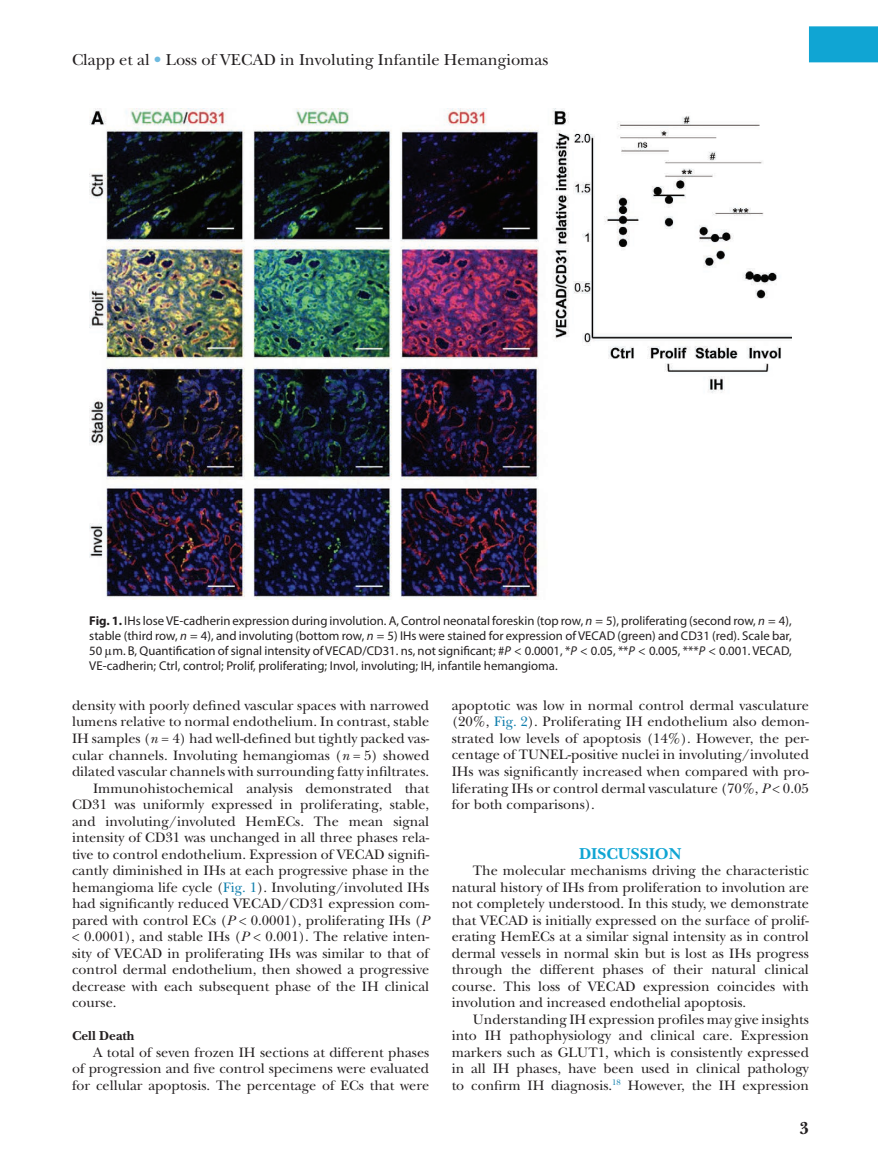
<style>
.page{position:relative;width:878px;height:1175px;background:#fff}
.page>*{position:absolute;margin:0;border:0;box-sizing:border-box;transform-origin:0 0}
.t1{font:700 18px "New Baskerville Std";color:#231f20}
.t2{font:16.5px "New Baskerville Std";color:#231f20}
.t3{font:700 16.5px "New Baskerville Std";color:#10a5d3}
.t4{font:14.25px/16.5px "New Baskerville Std";color:#231f20;text-align:justify}
.t5{font:700 13.5px "New Baskerville Std";color:#231f20}
.t6{font:12.75px/15px "Myriad Pro";color:#231f20;text-align:justify}
.s1{color:#6ebadf}
.s2{font-weight:700}
.s3{font-style:italic}
.s4{font-family:"Gandhari Unicode"}
.s5{color:#0f7eac}
</style>
<div class="page">
<div style="left:808px;top:26px;width:70px;height:36px;background:#10a5d3"></div>
<img style="left:89px;top:108px;width:702px;height:491px">
<p class="t2" style="left:72px;top:50px;width:478px">Clapp et al <span class="s1">•</span> Loss of VECAD in Involuting Infantile Hemangiomas</p>
<p class="t6" style="left:89px;top:613px;width:704px"><span class="s2">Fig. 1.</span> IHs lose VE-cadherin expression during involution. A, Control neonatal foreskin (top row, <span class="s3">n</span> = 5), proliferating (second row, <span class="s3">n</span> = 4), stable (third row, <span class="s3">n</span> = 4), and involuting (bottom row, <span class="s3">n</span> = 5) IHs were stained for expression of VECAD (green) and CD31 (red). Scale bar, 50 <span class="s4">μ</span>m. B, Quantification of signal intensity of VECAD/CD31. ns, not significant; #<span class="s3">P</span> &lt; 0.0001, *<span class="s3">P</span> &lt; 0.05, **<span class="s3">P</span> &lt; 0.005, ***<span class="s3">P</span> &lt; 0.001. VECAD, VE-cadherin; Ctrl, control; Prolif, proliferating; I nvol, involuting; IH, infantile hemangioma.</p>
<p class="t4" style="left:72px;top:697px;width:358px">density with poorly defined vascular spaces with narrowed</p>
<p class="t4" style="left:72px;top:713px;width:358px">lumens relative to normal endothelium. In contrast, stable</p>
<p class="t4" style="left:72px;top:730px;width:359px">IH samples (<span class="s3">n</span> = 4) had well-defined but tightly packed vas-</p>
<p class="t4" style="left:72px;top:746px;width:359px">cular channels. Involuting hemangiomas (<span class="s3">n</span> = 5) showed</p>
<p class="t4" style="left:72px;top:763px;width:359px">dilated vascular channels with surrounding fatty infiltrates.</p>
<p class="t4" style="left:93px;top:779px;width:338px">Immunohistochemical analysis demonstrated that</p>
<p class="t4" style="left:72px;top:796px;width:358px">CD31 was uniformly expressed in proliferating, stable,</p>
<p class="t4" style="left:72px;top:812px;width:359px">and involuting/involuted HemECs. The mean signal</p>
<p class="t4" style="left:72px;top:829px;width:358px">intensity of CD31 was unchanged in all three phases rela-</p>
<p class="t4" style="left:72px;top:845px;width:359px">tive to control endothelium. Expression of VECAD signifi-</p>
<p class="t4" style="left:72px;top:862px;width:358px">cantly diminished in IHs at each progressive phase in the</p>
<p class="t4" style="left:72px;top:878px;width:359px">hemangioma life cycle (<span class="s5">Fig. 1</span>). Involuting/involuted IHs</p>
<p class="t4" style="left:72px;top:895px;width:359px">had significantly reduced VECAD/CD31 expression com-</p>
<p class="t4" style="left:72px;top:911px;width:358px">pared with control ECs (<span class="s3">P</span> &lt; 0.0001), proliferating IHs (<span class="s3">P</span></p>
<p class="t4" style="left:72px;top:928px;width:358px">&lt; 0.0001), and stable IHs (<span class="s3">P</span> &lt; 0.001). The relative inten-</p>
<p class="t4" style="left:72px;top:944px;width:358px">sity of VECAD in proliferating IHs was similar to that of</p>
<p class="t4" style="left:72px;top:961px;width:358px">control dermal endothelium, then showed a progressive</p>
<p class="t4" style="left:72px;top:977px;width:358px">decrease with each subsequent phase of the IH clinical</p>
<p class="t4" style="left:72px;top:994px;width:46px">course.</p>
<p class="t5" style="left:72px;top:1027px;width:64px">Cell Death</p>
<p class="t4" style="left:72px;top:1043px;width:359px;text-indent:21px">A total of seven frozen IH sections at different phases of progression and five control specimens were evaluated for cellular apoptosis. The percentage of ECs that were</p>
<p class="t4" style="left:452px;top:697px;width:359px">apoptotic was low in normal control dermal vasculature (20%, <span class="s5">Fig. 2</span>). Proliferating IH endothelium also demon&shy;strated low levels of apoptosis (14%). However, the per&shy;centage of TUNEL-positive nuclei in involuting/involuted IHs was significantly increased when compared with pro&shy;liferating IHs or control dermal vasculature (70%, <span class="s3">P</span> &lt; 0.05 for both comparisons).</p>
<p class="t3" style="left:579px;top:843px;width:104px">DISCUSSION</p>
<p class="t4" style="left:451px;top:862px;width:359px;text-indent:21px">The molecular mechanisms driving the characteristic natural history of IHs from proliferation to involution are not completely understood. In this study, we demonstrate that VECAD is initially expressed on the surface of prolif&shy;erating HemECs at a similar signal intensity as in control dermal vessels in normal skin but is lost as IHs progress through the different phases of their natural clinical course. This loss of VECAD expression coincides with involution and increased endothelial apoptosis.</p>
<p class="t4" style="left:451px;top:1010px;width:359px;text-indent:21px">Understanding IH expression profiles may give insights into IH pathophysiology and clinical care. Expression markers such as GLUT1, which is consistently expressed in all IH phases, have been used in clinical pathology to confirm IH diagnosis.<sup>18</sup> However, the IH expression</p>
<p class="t1" style="left:799px;top:1118px;width:11px">3</p>
</div>
